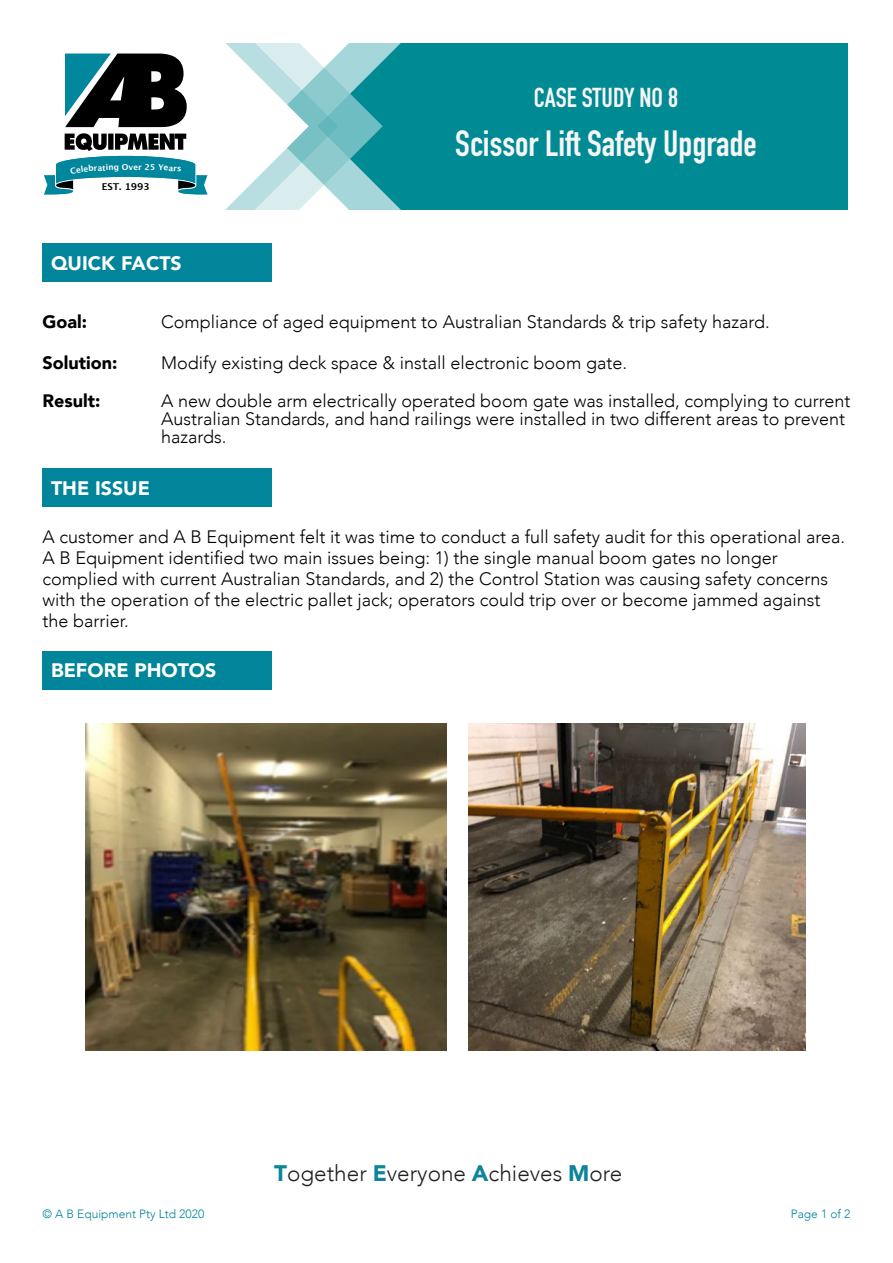
<style>
.page{position:relative;width:893px;height:1263px;background:#fff}
.page>*{position:absolute;margin:0;border:0;box-sizing:border-box;transform-origin:0 0}
.t1{font:700 36px "DIN Condensed";color:#f7f5f6}
.t2{font:700 27px "DIN Condensed";color:#f7f5f6}
.t3{font:300 22.5px "Avenir";color:#231f20}
.t4{font:900 19.5px "Avenir";color:#fff}
.t5{font:300 18px/21px "Avenir";color:#000}
.t6{font:900 18px "Avenir";color:#000}
.t7{font:300 12px "Avenir";color:#00859b}
.t8{font:700 9.45px "Lucida Grande";color:#000}
.t9{font:700 8.1px "Lucida Grande";color:#fff}
.s1{font-weight:900;color:#0c859b}
</style>
<div class="page">
<div style="left:43px;top:651px;width:229px;height:38px;background:#00859b"></div>
<div style="left:43px;top:469px;width:229px;height:38px;background:#00859b"></div>
<div style="left:43px;top:243px;width:229px;height:39px;background:#00859b"></div>
<div style="left:383px;top:43px;width:465px;height:166px;background:#008b94"></div>
<svg style="left:227px;top:43px;width:156px;height:166px"></svg>
<svg style="left:65px;top:54px;width:122px;height:73px;background:#283e42"></svg>
<img style="left:86px;top:723px;width:360px;height:327px">
<img style="left:468px;top:723px;width:338px;height:327px">
<svg style="left:44px;top:133px;width:163px;height:62px"></svg>
<p class="t9" style="left:129px;top:163px;width:11px">ve</p>
<p class="t8" style="left:102px;top:182px;width:49px">EST. 1993</p>
<p class="t4" style="left:51px;top:250px;width:132px">QUICK FACTS</p>
<h2 class="t2" style="left:534px;top:88px;width:146px">CASE STUDY NO 8</h2>
<h1 class="t1" style="left:455px;top:130px;width:303px">Scissor Lift Safety Upgrade</h1>
<p class="t6" style="left:43px;top:310px;width:46px">Goal:</p>
<p class="t5" style="left:161px;top:311px;width:610px">Compliance of aged equipment to Australian Standards &amp; trip safety hazard.</p>
<p class="t6" style="left:43px;top:351px;width:76px">Solution:</p>
<p class="t5" style="left:161px;top:352px;width:467px">Modify existing deck space &amp; install electronic boom gate.</p>
<p class="t6" style="left:43px;top:389px;width:60px">Result:</p>
<p class="t5" style="left:161px;top:392px;width:691px;line-height:18px">A new double arm electrically operated boom gate was installed, complying to current<br>Australian Standards, and hand railings were installed in two different areas to prevent hazards.</p>
<p class="t4" style="left:51px;top:475px;width:100px">THE ISSUE</p>
<p class="t5" style="left:43px;top:526px;width:804px">A customer and A B Equipment felt it was time to conduct a full safety audit for this operational area.<br>A B Equipment identified two main issues being: 1) the single manual boom gates no longer complied with current Australian Standards, and 2) the Control Station was causing safety concerns with the operation of the electric pallet jack; operators could trip over or become jammed against the barrier.</p>
<p class="t4" style="left:51px;top:658px;width:167px">BEFORE PHOTOS</p>
<p class="t3" style="left:274px;top:1159px;width:350px"><span class="s1">T</span>ogether <span class="s1">E</span>veryone <span class="s1">A</span>chieves <span class="s1">M</span>ore</p>
<p class="t7" style="left:43px;top:1206px;width:163px">© A B Equipment Pty Ltd 2020</p>
<p class="t7" style="left:791px;top:1206px;width:61px">Page 1 of 2</p>
</div>
